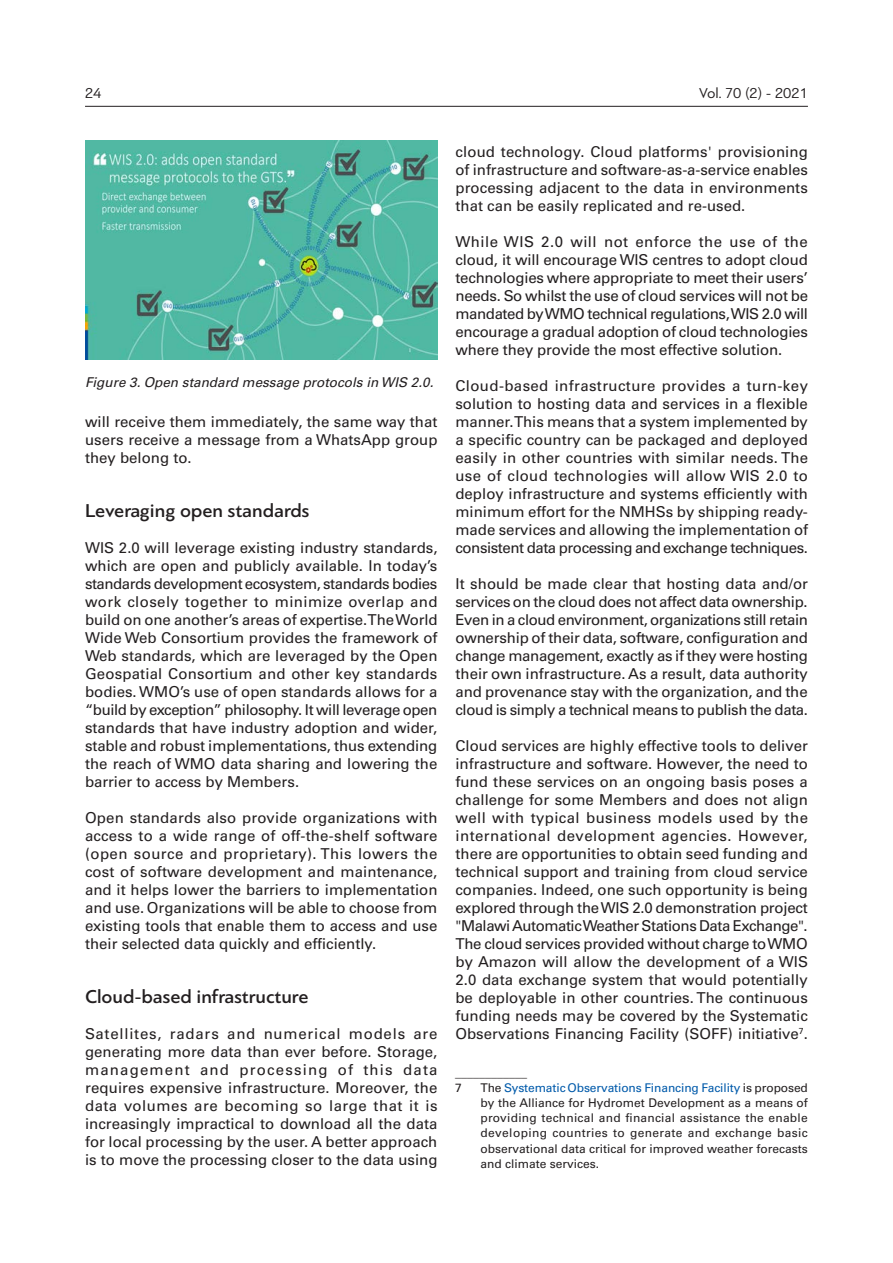
<style>
.page{position:relative;width:893px;height:1263px;background:#fff}
.page>*{position:absolute;margin:0;border:0;box-sizing:border-box;transform-origin:0 0}
.Heading_2{font:500 19.5px "PF Bague Sans Pro";color:#231f20}
.Body_text{font:15px/18px "Univers LTCYR 55 Roman";color:#231f20;text-align:justify}
.t1{font:15px "PF Bague Sans Pro";color:#231f20}
.t2{font:italic 13.5px "Univers LTCYR 55";color:#231f20}
.Footnotes{font:12px/15px "Univers LTCYR 55 Roman";color:#231f20;text-align:justify}
.s1{color:#015aaa}
</style>
<div class="page">
<hr style="left:85px;top:106px;width:723px;height:1px;background:#231f20">
<img style="left:85px;top:140px;width:352px;height:219px">
<p class="t1" style="left:85px;top:84px;width:18px">24</p>
<p class="t1" style="left:699px;top:84px;width:110px">Vol. 70 (2) - 2021</p>
<p class="t2" style="left:85px;top:373px;width:350px">Figure 3. Open standard message protocols in WIS 2.0.</p>
<p class="Body_text" style="left:85px;top:412px;width:354px">will receive them immediately, the same way that users receive a message from a WhatsApp group they belong to.</p>
<p class="Heading_2" style="left:85px;top:499px;width:226px">Leveraging open standards</p>
<p class="Body_text" style="left:85px;top:538px;width:354px">WIS 2.0 will leverage existing industry standards, which are open and publicly available. In today’s standards development ecosystem, standards bodies work closely together to minimize overlap and build on one another’s areas of expertise. The World Wide Web Consortium provides the framework of Web standards, which are leveraged by the Open Geospatial Consortium and other key standards bodies. WMO’s use of open standards allows for a “build by exception” philosophy. It will leverage open standards that have industry adoption and wider, stable and robust implementations, thus extending the reach of WMO data sharing and lowering the barrier to access by Members.</p>
<p class="Body_text" style="left:85px;top:808px;width:354px">Open standards also provide organizations with access to a wide range of off-the-shelf software (open source and proprietary). This lowers the cost of software development and maintenance, and it helps lower the barriers to implementation and use. Organizations will be able to choose from existing tools that enable them to access and use their selected data quickly and efficiently.</p>
<p class="Heading_2" style="left:85px;top:985px;width:225px">Cloud-based infrastructure</p>
<p class="Body_text" style="left:85px;top:1024px;width:354px">Satellites, radars and numerical models are generating more data than ever before. Storage, management and processing of this data requires expensive infrastructure. Moreover, the data volumes are becoming so large that it is increasingly impractical to download all the data for local processing by the user. A better approach is to move the processing closer to the data using</p>
<p class="Body_text" style="left:455px;top:142px;width:354px">cloud technology. Cloud platforms' provisioning of infrastructure and software-as-a-service enables processing adjacent to the data in environments that can be easily replicated and re-used.</p>
<p class="Body_text" style="left:455px;top:232px;width:354px">While WIS 2.0 will not enforce the use of the cloud, it will encourage WIS centres to adopt cloud technologies where appropriate to meet their users’ needs. So whilst the use of cloud services will not be mandated by WMO technical regulations, WIS 2.0 will encourage a gradual adoption of cloud technologies where they provide the most effective solution.</p>
<p class="Body_text" style="left:455px;top:376px;width:354px">Cloud-based infrastructure provides a turn-key solution to hosting data and services in a flexible manner. This means that a system implemented by a specific country can be packaged and deployed easily in other countries with similar needs. The use of cloud technologies will allow WIS 2.0 to deploy infrastructure and systems efficiently with minimum effort for the NMHSs by shipping ready&shy;made services and allowing the implementation of consistent data processing and exchange techniques.</p>
<p class="Body_text" style="left:455px;top:574px;width:354px">It should be made clear that hosting data and/or services on the cloud does not affect data ownership.<br>Even in a cloud environment, organizations still retain ownership of their data, software, configuration and change management, exactly as if they were hosting their own infrastructure. As a result, data authority and provenance stay with the organization, and the cloud is simply a technical means to publish the data.</p>
<p class="Body_text" style="left:455px;top:736px;width:354px">Cloud services are highly effective tools to deliver infrastructure and software. However, the need to fund these services on an ongoing basis poses a challenge for some Members and does not align well with typical business models used by the international development agencies. However, there are opportunities to obtain seed funding and technical support and training from cloud service companies. Indeed, one such opportunity is being explored through the WIS 2.0 demonstration project "Malawi Automatic Weather Stations Data Exchange".<br>The cloud services provided without charge to WMO by Amazon will allow the development of a WIS 2.0 data exchange system that would potentially be deployable in other countries. The continuous funding needs may be covered by the Systematic Observations Financing Facility (SOFF) initiative<sup>7</sup>.</p>
<p class="Footnotes" style="left:455px;top:1065px;width:73px">____________</p>
<p class="Footnotes" style="left:455px;top:1080px;width:8px">7</p>
<p class="Footnotes" style="left:480px;top:1080px;width:329px">The <span class="s1">Systematic Observations Financing Facility</span> is proposed by the Alliance for Hydromet Development as a means of providing technical and financial assistance the enable developing countries to generate and exchange basic observational data critical for improved weather forecasts and climate services.</p>
</div>
